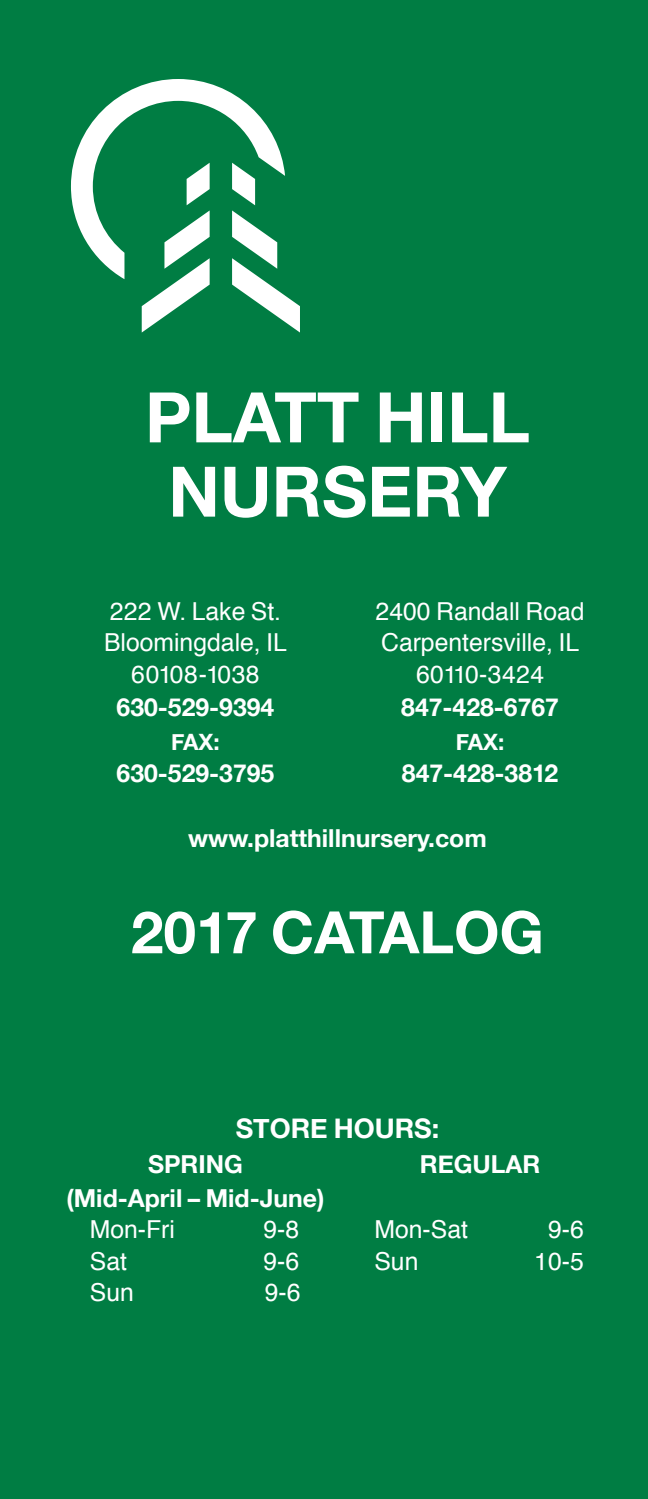
<style>
.page{position:relative;width:648px;height:1499px;background:#fff}
.page>*{position:absolute;margin:0;border:0;box-sizing:border-box;transform-origin:0 0}
.t1{font:700 69.75px/74.2px "Helvetica Neue";color:#fff;text-align:center}
.t2{font:700 58.5px "Helvetica Neue";color:#fff}
.t3{font:700 27px "Helvetica Neue";color:#fff}
.t4{font:24.75px/31.5px "Helvetica";color:#fff;text-align:center}
.t5{font:700 24.75px/33.8px "Helvetica Neue";color:#fff;text-align:center}
.t6{font:700 22.5px "Helvetica Neue";letter-spacing:-.025em;color:#fff}
</style>
<div class="page">
<div style="left:0;top:0;width:648px;height:1498px;background:#007d43"></div>
<svg style="left:71px;top:79px;width:212px;height:200px"></svg>
<svg style="left:142px;top:163px;width:68px;height:169px"></svg>
<svg style="left:232px;top:163px;width:68px;height:169px"></svg>
<h1 class="t1" style="left:145px;top:379px;width:386px">PLATT HILL<br>NURSERY</h1>
<p class="t4" style="left:104px;top:597px;width:184px">222 W. Lake St.<br>Bloomingdale, IL<br>60108-1038</p>
<p class="t5" style="left:117px;top:690px;width:159px">630-529-9394</p>
<p class="t6" style="left:171px;top:728px;width:50px">FAX:</p>
<p class="t5" style="left:117px;top:755px;width:159px">630-529-3795</p>
<p class="t4" style="left:376px;top:597px;width:211px">2400 Randall Road<br>Carpentersville, IL<br>60110-3424</p>
<p class="t5" style="left:401px;top:690px;width:159px">847-428-6767</p>
<p class="t6" style="left:456px;top:728px;width:50px">FAX:</p>
<p class="t5" style="left:402px;top:755px;width:158px">847-428-3812</p>
<p class="t5" style="left:188px;top:821px;width:300px">www.platthillnursery.com</p>
<h2 class="t2" style="left:131px;top:896px;width:414px">2017 CATALOG</h2>
<p class="t3" style="left:236px;top:1111px;width:205px">STORE HOURS:</p>
<p class="t5" style="left:67px;top:1146px;width:259px">SPRING<br>(Mid-April – Mid-June)</p>
<p class="t4" style="left:90px;top:1215px;width:87px">Mon-Fri</p>
<p class="t4" style="left:263px;top:1215px;width:37px">9-8</p>
<p class="t4" style="left:90px;top:1247px;width:39px">Sat</p>
<p class="t4" style="left:263px;top:1247px;width:37px">9-6</p>
<p class="t4" style="left:90px;top:1278px;width:46px">Sun</p>
<p class="t4" style="left:265px;top:1278px;width:37px">9-6</p>
<p class="t5" style="left:420px;top:1146px;width:122px">REGULAR</p>
<p class="t4" style="left:374px;top:1215px;width:95px">Mon-Sat</p>
<p class="t4" style="left:548px;top:1215px;width:37px">9-6</p>
<p class="t4" style="left:374px;top:1247px;width:46px">Sun</p>
<p class="t4" style="left:534px;top:1247px;width:51px">10-5</p>
</div>
